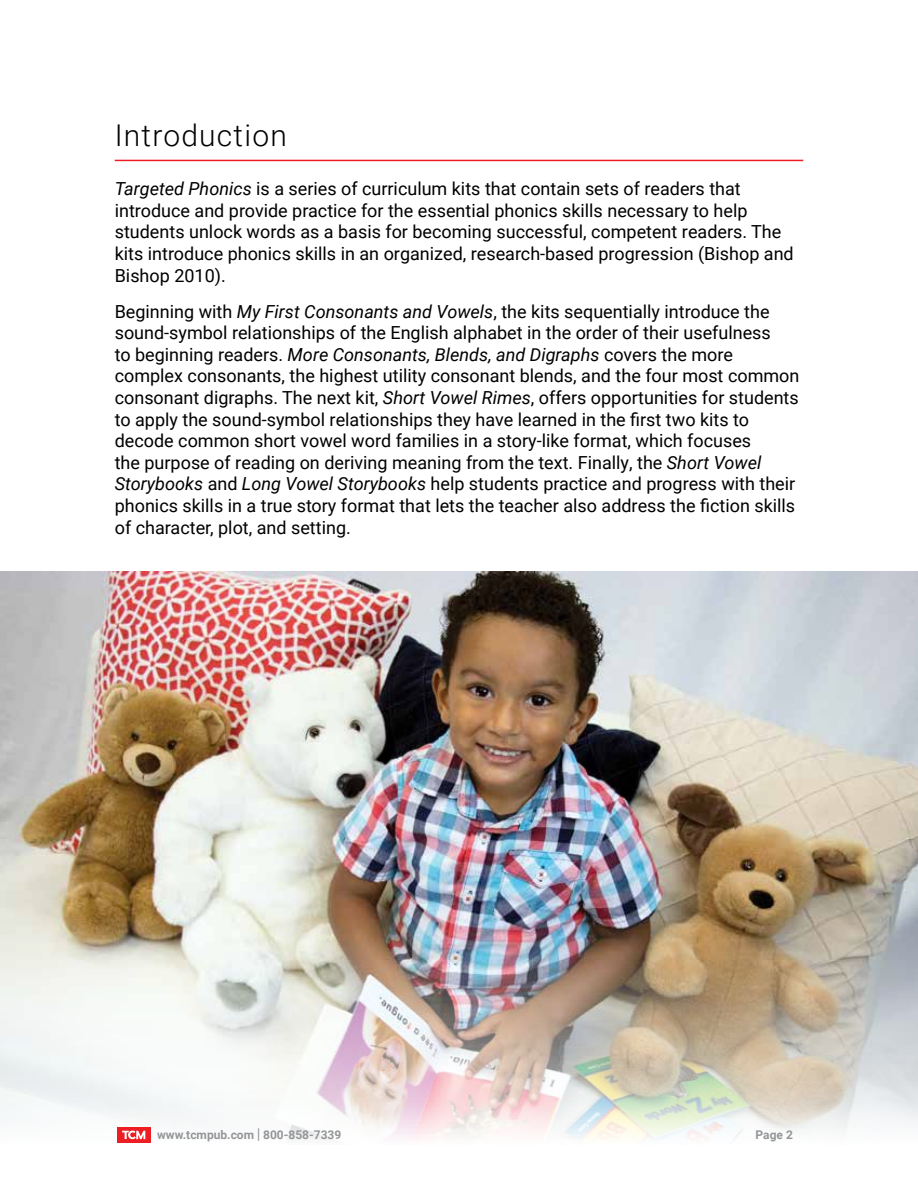
<style>
.page{position:relative;width:918px;height:1188px;background:#fff}
.page>*{position:absolute;margin:0;border:0;box-sizing:border-box;transform-origin:0 0}
.t1{font:300 30px "Roboto";letter-spacing:.04em;color:#000}
.t2{font:18px/21.6px "Roboto";color:#000}
.t3{font:700 12px "Roboto";color:#939598}
.s1{font-style:italic}
.s2{font-size:15px}
</style>
<div class="page">
<img style="left:0;top:572px;width:918px;height:568px">
<div style="left:117px;top:1127px;width:34px;height:16px;background:#ed1d24"></div>
<svg style="left:122px;top:1131px;width:23px;height:8px"></svg>
<hr style="left:115px;top:160px;width:688px;height:1px;background:#ed1d24">
<h1 class="t1" style="left:115px;top:115px;width:174px">Introduction</h1>
<p class="t2" style="left:115px;top:177px;width:681px"><span class="s1">Targeted Phonics</span> is a series of curriculum kits that contain sets of readers that introduce and provide practice for the essential phonics skills necessary to help students unlock words as a basis for becoming successful, competent readers. The kits introduce phonics skills in an organized, research-based progression (Bishop and Bishop 2010).</p>
<p class="t2" style="left:115px;top:300px;width:686px">Beginning with <span class="s1">My First Consonants and Vowels</span>, the kits sequentially introduce the sound-symbol relationships of the English alphabet in the order of their usefulness<br>to beginning readers. <span class="s1">More Consonants, Blends, and Digraphs</span> covers the more complex consonants, the highest utility consonant blends, and the four most common consonant digraphs. The next kit, <span class="s1">Short Vowel Rimes</span>, offers opportunities for students to apply the sound-symbol relationships they have learned in the first two kits to decode common short vowel word families in a story-like format, which focuses<br>the purpose of reading on deriving meaning from the text. Finally, the <span class="s1">Short Vowel Storybooks</span> and <span class="s1">Long Vowel Storybooks</span> help students practice and progress with their phonics skills in a true story format that lets the teacher also address the fiction skills of character, plot, and setting.</p>
<p class="t3" style="left:157px;top:1126px;width:186px">www.tcmpub.com <span class="s2">|</span> 800-858-7339</p>
<p class="t3" style="left:756px;top:1126px;width:39px">Page 2</p>
</div>
